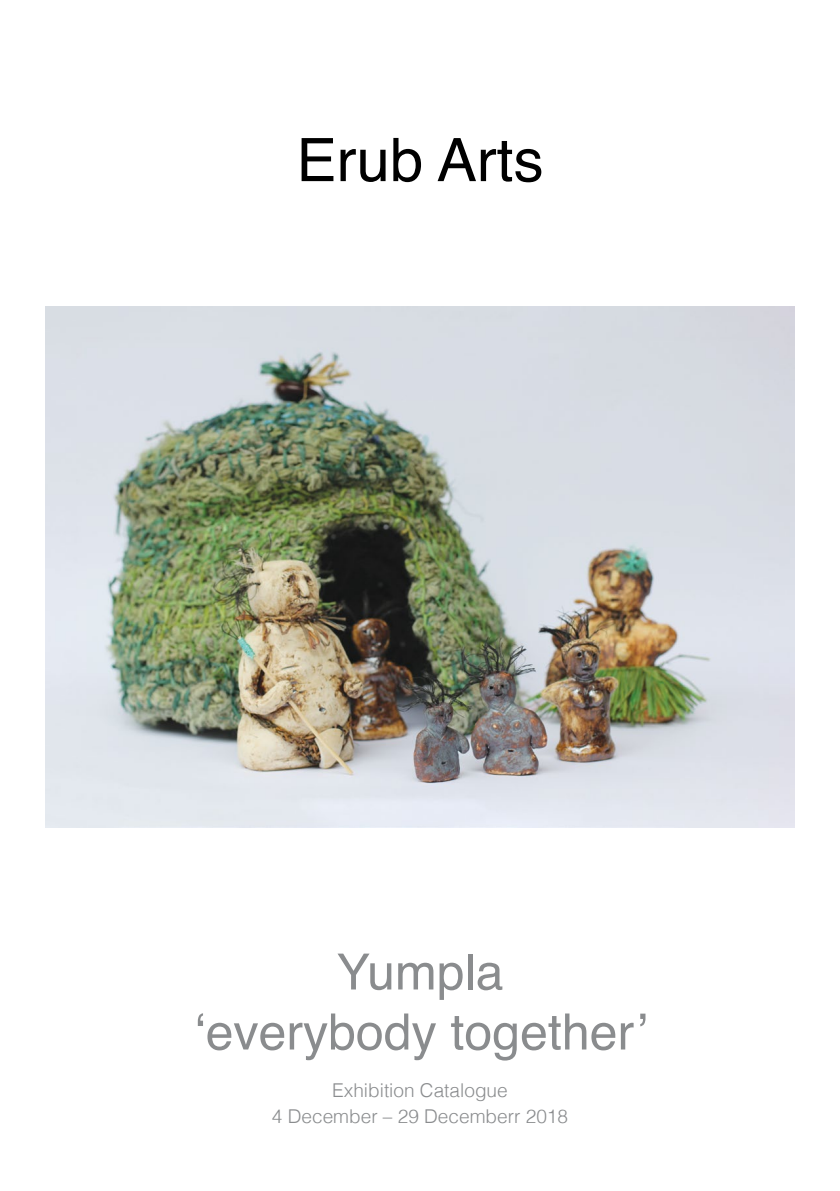
<style>
.page{position:relative;width:840px;height:1191px;background:#fff}
.page>*{position:absolute;margin:0;border:0;box-sizing:border-box;transform-origin:0 0}
.t1{font:60px "Helvetica";color:#000}
.t2{font:50px/60px "Helvetica";color:#8a8c8e;text-align:center}
.t3{font:300 19px/26px "Helvetica";color:#8a8c8e;text-align:center}
</style>
<div class="page">
<img style="left:45px;top:306px;width:749px;height:521px">
<h1 class="t1" style="left:296px;top:114px;width:248px">Erub Arts</h1>
<h2 class="t2" style="left:194px;top:943px;width:454px">Yumpla<br>‘everybody together’</h2>
<p class="t3" style="left:272px;top:1075px;width:297px">Exhibition Catalogue<br>4 December – 29 Decemberr 2018</p>
</div>
